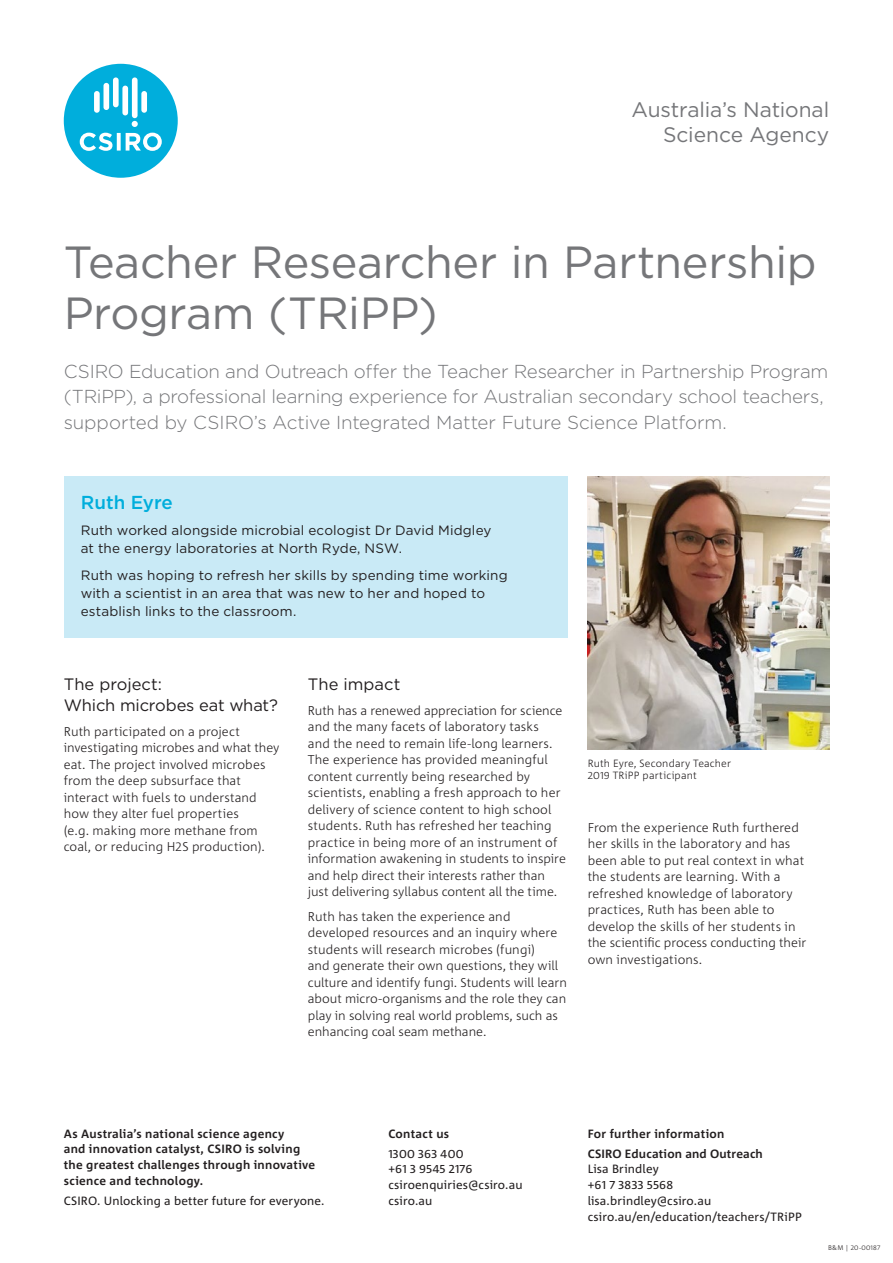
<style>
.page{position:relative;width:893px;height:1263px;background:#fff}
.page>*{position:absolute;margin:0;border:0;box-sizing:border-box;transform-origin:0 0}
.t1{font:45px/51px "Gotham";letter-spacing:-.01em;color:#757679}
.t2{font:21px/25.2px "Gotham";letter-spacing:-.005em;color:#757679;text-align:right}
.Introduction_A4{font:300 18.75px/25.5px "Gotham";letter-spacing:-.015em;color:#757679}
.Name{font:500 18.75px "Gotham";color:#00aedc}
.Heading{font:16.5px/21px "Gotham";letter-spacing:-.005em;color:#231f20}
.Bio{font:13.5px/18px "Gotham";letter-spacing:.01em;color:#231f20}
.Body_Copy{font:300 12.75px/16.5px "Corpid C1";letter-spacing:.005em;color:#231f20}
.Back_Cov__Copy{font:12px/15.8px "Corpid C1";letter-spacing:.01em;color:#231f20}
.Back_Cov__Heading{font:700 12px/15.8px "Corpid C1";letter-spacing:.025em;color:#231f20}
.Back_Cov__Subhead{font:700 12px "Corpid C1";letter-spacing:.015em;color:#231f20}
.Notes{font:300 10.5px/12.8px "Corpid C1";letter-spacing:.015em;color:#231f20}
.t3{font:300 6.75px "Corpid C1";letter-spacing:.03em;color:#231f20}
</style>
<div class="page">
<div style="left:64px;top:64px;width:114px;height:114px;background:#00aedc;border-radius:50%"></div>
<svg style="left:80px;top:133px;width:82px;height:18px"></svg>
<svg style="left:132px;top:121px;width:6px;height:6px"></svg>
<div style="left:122px;top:86px;width:6px;height:29px;background:#fff;border-radius:3px"></div>
<div style="left:103px;top:83px;width:6px;height:27px;background:#fff;border-radius:3px"></div>
<div style="left:141px;top:91px;width:6px;height:22px;background:#fff;border-radius:3px"></div>
<div style="left:94px;top:91px;width:6px;height:22px;background:#fff;border-radius:3px"></div>
<div style="left:132px;top:77px;width:6px;height:41px;background:#fff;border-radius:3px"></div>
<div style="left:113px;top:77px;width:6px;height:30px;background:#fff;border-radius:3px"></div>
<img style="left:588px;top:476px;width:241px;height:274px">
<div style="left:64px;top:476px;width:503px;height:162px;background:#c9eaf6"></div>
<p class="t2" style="left:631px;top:96px;width:199px">Australia’s National<br>Science Agency</p>
<p class="t1" style="left:64px;top:235px;width:754px">Teacher Researcher in Partnership<br>Program (TRiPP)</p>
<p class="Introduction_A4" style="left:64px;top:358px;width:766px">CSIRO Education and Outreach offer the Teacher Researcher in Partnership Program (TRiPP), a professional learning experience for Australian secondary school teachers, supported by CSIRO’s Active Integrated Matter Future Science Platform.</p>
<p class="Name" style="left:81px;top:490px;width:94px">Ruth Eyre</p>
<p class="Bio" style="left:81px;top:521px;width:412px">Ruth worked alongside microbial ecologist Dr David Midgley at the energy laboratories at North Ryde, NSW.</p>
<p class="Bio" style="left:81px;top:565px;width:428px">Ruth was hoping to refresh her skills by spending time working with a scientist in an area that was new to her and hoped to establish links to the classroom.</p>
<p class="Heading" style="left:64px;top:673px;width:216px">The project:<br>Which microbes eat what?</p>
<p class="Body_Copy" style="left:64px;top:722px;width:217px">Ruth participated on a project investigating microbes and what they eat. The project involved microbes from the deep subsurface that interact with fuels to understand how they alter fuel properties<br>(e.g. making more methane from coal, or reducing H2S production).</p>
<p class="Heading" style="left:308px;top:673px;width:94px">The impact</p>
<p class="Body_Copy" style="left:308px;top:701px;width:260px">Ruth has a renewed appreciation for science and the many facets of laboratory tasks<br>and the need to remain life-long learners.<br>The experience has provided meaningful content currently being researched by scientists, enabling a fresh approach to her delivery of science content to high school students. Ruth has refreshed her teaching practice in being more of an instrument of information awakening in students to inspire and help direct their interests rather than just delivering syllabus content all the time.</p>
<p class="Body_Copy" style="left:308px;top:908px;width:261px">Ruth has taken the experience and developed resources and an inquiry where students will research microbes (fungi)<br>and generate their own questions, they will culture and identify fungi. Students will learn about micro-organisms and the role they can play in solving real world problems, such as enhancing coal seam methane.</p>
<p class="Notes" style="left:588px;top:756px;width:145px">Ruth Eyre, Secondary Teacher<br>2019 TRiPP participant</p>
<p class="Body_Copy" style="left:588px;top:818px;width:220px">From the experience Ruth furthered her skills in the laboratory and has been able to put real context in what the students are learning. With a refreshed knowledge of laboratory practices, Ruth has been able to develop the skills of her students in the scientific process conducting their own investigations.</p>
<p class="Back_Cov__Heading" style="left:64px;top:1125px;width:253px">As Australia’s national science agency<br>and innovation catalyst, CSIRO is solving the greatest challenges through innovative science and technology.</p>
<p class="Back_Cov__Copy" style="left:64px;top:1192px;width:262px">CSIRO. Unlocking a better future for everyone.</p>
<p class="Back_Cov__Heading" style="left:388px;top:1125px;width:62px">Contact us</p>
<p class="Back_Cov__Copy" style="left:388px;top:1145px;width:136px">1300 363 400<br>+61 3 9545 2176 csiroenquiries@csiro.au csiro.au</p>
<p class="Back_Cov__Heading" style="left:588px;top:1125px;width:138px">For further information</p>
<p class="Back_Cov__Subhead" style="left:588px;top:1146px;width:177px">CSIRO Education and Outreach</p>
<p class="Back_Cov__Copy" style="left:588px;top:1161px;width:216px">Lisa Brindley<br>+61 7 3833 5568<br>lisa.brindley@csiro.au csiro.au/en/education/teachers/TRiPP</p>
<p class="t3" style="left:828px;top:1243px;width:54px">B&amp;M | 20-00187</p>
</div>
